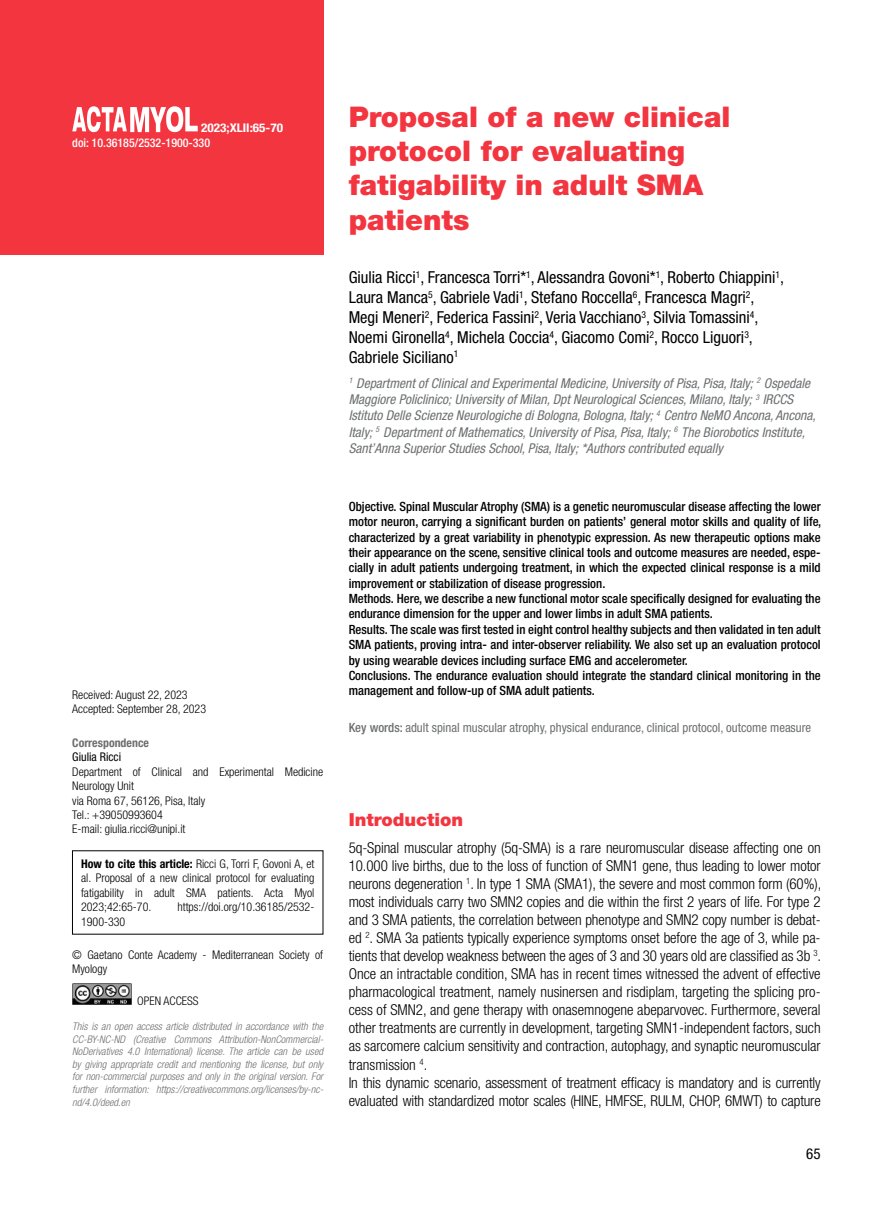
<style>
.page{position:relative;width:893px;height:1212px;background:#fff}
.page>*{position:absolute;margin:0;border:0;box-sizing:border-box;transform-origin:0 0}
.t1{font:900 28.5px/34.3px "Helvetica Neue LT Std";color:#f33540}
.t2{font:900 18px "Helvetica Neue LT Std";color:#f33540}
.t3{font:condensed 16.5px/20px "Helvetica Neue LT Std";color:#000}
.t4{font:300 condensed 15px/18.1px "Helvetica Neue LT Std";letter-spacing:-.005em;color:#000}
.t5{font:condensed 15px "Helvetica Neue LT Std";color:#000}
.t6{font:italic condensed 13.5px/16.4px "Helvetica Neue LT Std";color:#6d6f71}
.t7{font:500 condensed 12.75px/15.5px "Helvetica Neue LT Std";color:#000}
.t8{font:condensed 12.75px "Helvetica Neue LT Std";color:#6d6f71}
.t9{font:300 condensed 12px/14.4px "Helvetica Neue LT Std";color:#000}
.t10{font:500 condensed 12px "Helvetica Neue LT Std";color:#fff}
.t11{font:700 condensed 12px "Helvetica Neue LT Std";color:#fff;scale:1.1 1}
.t12{font:condensed 12px "Helvetica Neue LT Std";color:#000}
.t13{font:700 condensed 11.85px "Helvetica Neue LT Std";color:#6e6e6e}
.t14{font:300 condensed 11.85px "Helvetica Neue LT Std";color:#000}
.t15{font:italic 300 condensed 10.5px/12.6px "Helvetica Neue LT Std";color:#6e6e6e;text-align:justify}
.s1{font-weight:700}
.s2{font-weight:500}
</style>
<div class="page">
<div style="left:0;top:0;width:323px;height:255px;background:#f33540"></div>
<img style="left:72px;top:984px;width:60px;height:21px">
<svg style="left:72px;top:106px;width:126px;height:26px"></svg>
<p class="t11" style="left:201px;top:121px;width:76px">2023;XLII:65-70</p>
<p class="t10" style="left:72px;top:135px;width:139px">doi: 10.36185/2532-1900-330</p>
<p class="t9" style="left:72px;top:687px;width:135px">Received: August 22, 2023<br>Accepted: September 28, 2023</p>
<p class="t13" style="left:72px;top:735px;width:78px">Correspondence</p>
<p class="t12" style="left:72px;top:750px;width:50px">Giulia Ricci</p>
<p class="t9" style="left:72px;top:764px;width:252px">Department of Clinical and Experimental Medicine<br>Neurology Unit<br>via Roma 67, 56126, Pisa, Italy<br>Tel.: +39050993604<br>E-mail: giulia.ricci@unipi.it</p>
<p class="t9" style="left:81px;top:856px;width:235px;text-align:justify"><span class="s1">How to cite this article:</span> Ricci G, Torri F, Govoni A, et al. Proposal of a new clinical protocol for evaluating fatigability in adult SMA patients. Acta Myol 2023;42:65-70.</p>
<p class="t9" style="left:177px;top:899px;width:138px">https://doi.org/10.36185/2532-</p>
<p class="t9" style="left:81px;top:914px;width:46px">1900-330</p>
<p class="t9" style="left:72px;top:947px;width:252px">© Gaetano Conte Academy - Mediterranean Society of<br>Myology</p>
<p class="t14" style="left:137px;top:994px;width:63px">OPEN ACCESS</p>
<p class="t15" style="left:72px;top:1020px;width:252px">This is an open access article distributed in accordance with the CC-BY-NC-ND (Creative Commons Attribution-NonCommercial-NoDerivatives 4.0 International) license. The article can be used by giving appropriate credit and mentioning the license, but only for non-commercial purposes and only in the original version. For further information: https://creativecommons.org/licenses/by-nc&shy;nd/4.0/deed.en</p>
<h1 class="t1" style="left:349px;top:99px;width:383px">Proposal of a new clinical protocol for evaluating fatigability in adult SMA patients</h1>
<p class="t3" style="left:349px;top:267px;width:437px">Giulia Ricci<sup>1</sup>, Francesca Torri*<sup>1</sup>, Alessandra Govoni*<sup>1</sup>, Roberto Chiappini<sup>1</sup>, Laura Manca<sup>5</sup>, Gabriele Vadi<sup>1</sup>, Stefano Roccella<sup>6</sup>, Francesca Magri<sup>2</sup>, Megi Meneri<sup>2</sup>, Federica Fassini<sup>2</sup>, Veria Vacchiano<sup>3</sup>, Silvia Tomassini<sup>4</sup>, Noemi Gironella<sup>4</sup>, Michela Coccia<sup>4</sup>, Giacomo Comi<sup>2</sup>, Rocco Liguori<sup>3</sup>, Gabriele Siciliano<sup>1</sup></p>
<p class="t6" style="left:349px;top:375px;width:469px"><sup>1</sup> Department of Clinical and Experimental Medicine, University of Pisa, Pisa, Italy; <sup>2</sup> Ospedale Maggiore Policlinico; University of Milan, Dpt Neurological Sciences, Milano, Italy; <sup>3</sup> IRCCS Istituto Delle Scienze Neurologiche di Bologna, Bologna, Italy; <sup>4</sup> Centro NeMO Ancona, Ancona, Italy; <sup>5</sup> Department of Mathematics, University of Pisa, Pisa, Italy; <sup>6</sup> The Biorobotics Institute, Sant’Anna Superior Studies School, Pisa, Italy; *Authors contributed equally</p>
<p class="t7" style="left:349px;top:498px;width:474px">Objective. Spinal Muscular Atrophy (SMA) is a genetic neuromuscular disease affecting the lower motor neuron, carrying a significant burden on patients’ general motor skills and quality of life, characterized by a great variability in phenotypic expression. As new therapeutic options make their appearance on the scene, sensitive clinical tools and outcome measures are needed, espe&shy;cially in adult patients undergoing treatment, in which the expected clinical response is a mild improvement or stabilization of disease progression.<br>Methods. Here, we describe a new functional motor scale specifically designed for evaluating the endurance dimension for the upper and lower limbs in adult SMA patients.<br>Results. The scale was first tested in eight control healthy subjects and then validated in ten adult SMA patients, proving intra- and inter-observer reliability. We also set up an evaluation protocol by using wearable devices including surface EMG and accelerometer.<br>Conclusions. The endurance evaluation should integrate the standard clinical monitoring in the management and follow-up of SMA adult patients.</p>
<p class="t8" style="left:349px;top:720px;width:464px"><span class="s2">Key words:</span> adult spinal muscular atrophy, physical endurance, clinical protocol, outcome measure</p>
<p class="t2" style="left:349px;top:809px;width:116px">Introduction</p>
<p class="t4" style="left:349px;top:838px;width:474px">5q-Spinal muscular atrophy (5q-SMA) is a rare neuromuscular disease affecting one on 10.000 live births, due to the loss of function of SMN1 gene, thus leading to lower motor neurons degeneration <sup>1</sup>. In type 1 SMA (SMA1), the severe and most common form (60%), most individuals carry two SMN2 copies and die within the first 2 years of life. For type 2 and 3 SMA patients, the correlation between phenotype and SMN2 copy number is debat&shy;ed <sup>2</sup>. SMA 3a patients typically experience symptoms onset before the age of 3, while pa&shy;tients that develop weakness between the ages of 3 and 30 years old are classified as 3b <sup>3</sup>.<br>Once an intractable condition, SMA has in recent times witnessed the advent of effective pharmacological treatment, namely nusinersen and risdiplam, targeting the splicing pro&shy;cess of SMN2, and gene therapy with onasemnogene abeparvovec. Furthermore, several other treatments are currently in development, targeting SMN1-independent factors, such as sarcomere calcium sensitivity and contraction, autophagy, and synaptic neuromuscular transmission <sup>4</sup>.<br>In this dynamic scenario, assessment of treatment efficacy is mandatory and is currently evaluated with standardized motor scales (HINE, HMFSE, RULM, CHOP, 6MWT) to capture</p>
<p class="t5" style="left:806px;top:1145px;width:16px">65</p>
</div>
